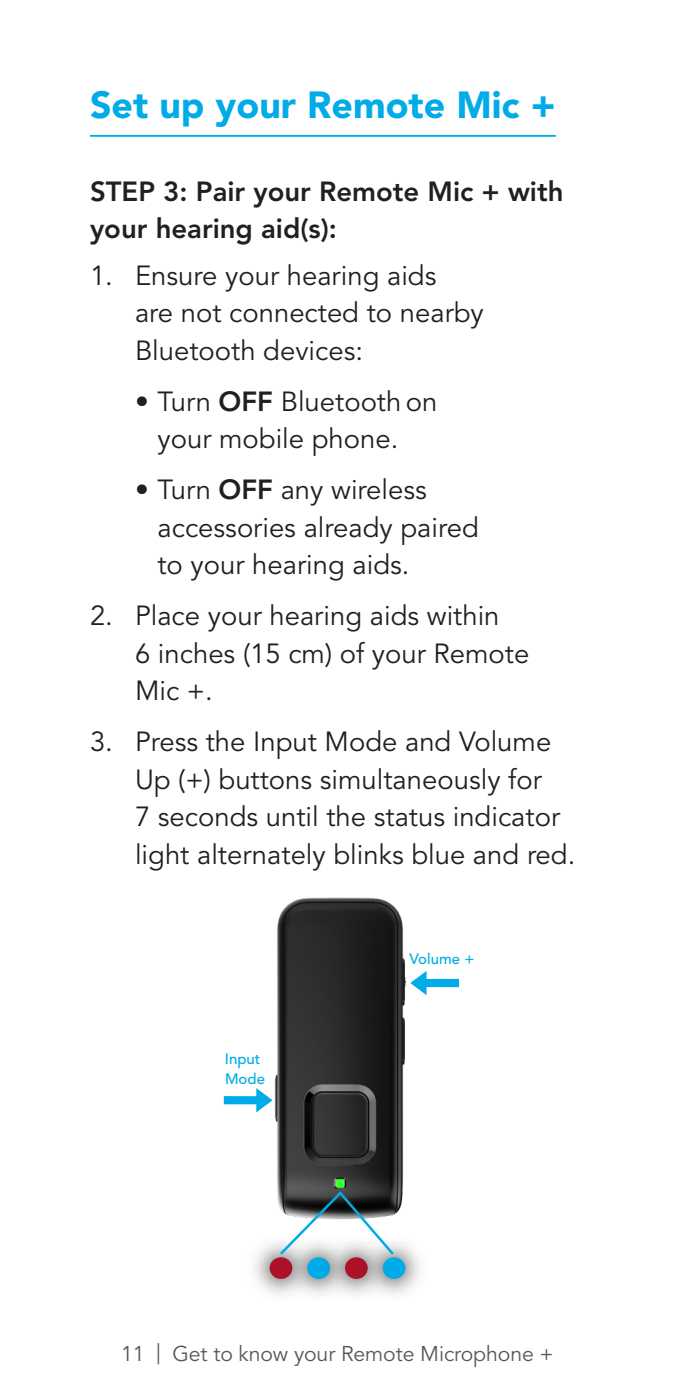
<style>
.page{position:relative;width:675px;height:1395px;background:#fff}
.page>*{position:absolute;margin:0;border:0;box-sizing:border-box;transform-origin:0 0}
.Page_Headline{font:37.5px "Avenir LT SLI Std Black";color:#00abe7}
.t1{font:27.5px/37.5px "Avenir LT SLI Std Book";color:#231f20}
.Subhead{font:27.5px/37.5px "Avenir LT SLI Std Heavy";color:#231f20}
.t2{font:21.25px "Avenir LT SLI Std Book";letter-spacing:-.005em;color:#57585a}
._1__body{font:15px/20px "Avenir LT SLI Std Medium";color:#00abe7}
.s1{font-family:"Avenir LT SLI Std Heavy"}
</style>
<div class="page">
<img style="left:254px;top:1243px;width:22px;height:51px">
<div style="left:270px;top:1257px;width:22px;height:22px;background:#ae1229;border-radius:50%"></div>
<img style="left:276px;top:1243px;width:39px;height:52px">
<div style="left:307px;top:1257px;width:23px;height:22px;background:#00abe7;border-radius:50%"></div>
<img style="left:315px;top:1257px;width:38px;height:38px">
<div style="left:345px;top:1257px;width:23px;height:22px;background:#ae1229;border-radius:50%"></div>
<img style="left:353px;top:1242px;width:67px;height:53px">
<div style="left:383px;top:1257px;width:22px;height:22px;background:#00abe7;border-radius:50%"></div>
<hr style="left:90px;top:135px;width:466px;height:2px;background:#00abe7">
<img style="left:274px;top:897px;width:133px;height:317px">
<svg style="left:277px;top:1189px;width:119px;height:68px"></svg>
<svg style="left:224px;top:1088px;width:49px;height:24px"></svg>
<svg style="left:410px;top:971px;width:49px;height:24px"></svg>
<p class="Page_Headline" style="left:90px;top:83px;width:467px">Set up your Remote Mic +</p>
<p class="Subhead" style="left:90px;top:173px;width:475px">STEP 3: Pair your Remote Mic + with your hearing aid(s):</p>
<p class="t1" style="left:135px;top:257px;width:350px;text-indent:-45px">1. Ensure your hearing aids<br>are not connected to nearby<br>Bluetooth devices:</p>
<p class="t1" style="left:158px;top:383px;width:281px;text-indent:-22px">• Turn <span class="s1">OFF</span> Bluetooth on your mobile phone.</p>
<p class="t1" style="left:158px;top:472px;width:323px;text-indent:-22px">• Turn <span class="s1">OFF</span> any wireless accessories already paired to your hearing aids.</p>
<p class="t1" style="left:135px;top:598px;width:396px;text-indent:-45px">2. Place your hearing aids within<br>6 inches (15 cm) of your Remote<br>Mic +.</p>
<p class="t1" style="left:135px;top:724px;width:442px;text-indent:-45px">3. Press the Input Mode and Volume Up (+) buttons simultaneously for<br>7 seconds until the status indicator light alternately blinks blue and red.</p>
<p class="_1__body" style="left:225px;top:1049px;width:42px">Input<br>Mode</p>
<p class="_1__body" style="left:410px;top:949px;width:66px">Volume +</p>
<p class="t2" style="left:121px;top:1342px;width:434px">11 | Get to know your Remote Microphone +</p>
</div>
